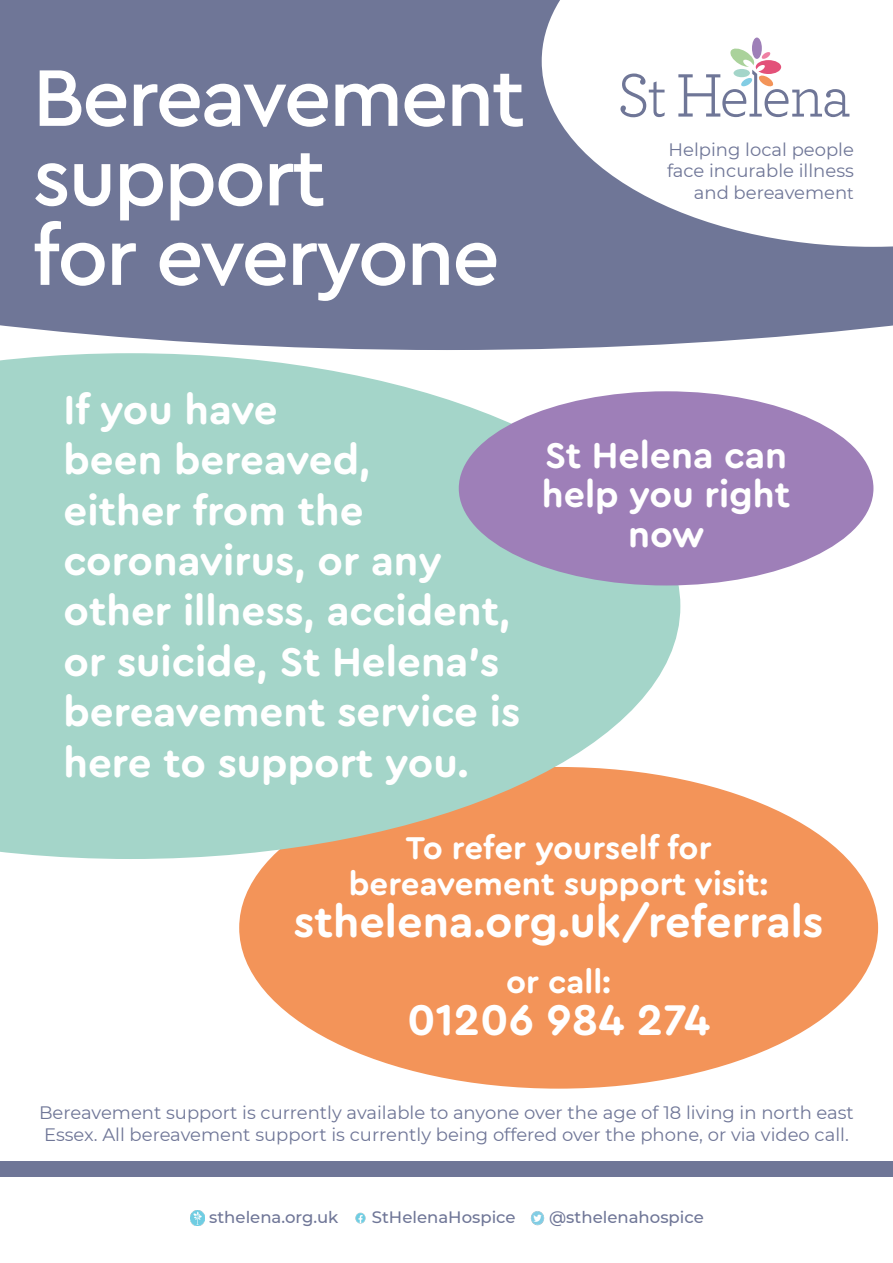
<style>
.page{position:relative;width:893px;height:1263px;background:#fff}
.page>*{position:absolute;margin:0;border:0;box-sizing:border-box;transform-origin:0 0}
.t1{font:500 84px/79.5px "Cera Pro";letter-spacing:-.03em;color:#fff}
.t2{font:700 45px "Cera Round Pro";color:#fff}
.t3{font:700 42px/50.4px "Cera Round Pro";color:#fff}
.t4{font:700 37.5px/39.6px "Cera Round Pro";color:#fff;text-align:center}
.t5{font:700 33px "Cera Round Pro";color:#fff}
.t6{font:18px/21.6px "Montserrat";color:#6f7697}
.t7{font:500 16.5px "Montserrat";color:#6f7697}
.s1{font-size:16.5px}
</style>
<div class="page">
<div style="left:0;top:0;width:893px;height:350px;background:#6f7697"></div>
<svg style="left:542px;top:0;width:351px;height:247px"></svg>
<div style="left:239px;top:767px;width:639px;height:322px;background:#f39459;border-radius:50%"></div>
<svg style="left:0;top:353px;width:680px;height:506px;background:#b0d3c5"></svg>
<div style="left:459px;top:391px;width:414px;height:194px;background:#9e7fb8;border-radius:50%"></div>
<div style="left:0;top:1161px;width:893px;height:16px;background:#6f7697"></div>
<svg style="left:620px;top:74px;width:45px;height:43px"></svg>
<div style="left:752px;top:38px;width:10px;height:21px;background:#9e7fb8;border-radius:50%"></div>
<svg style="left:678px;top:47px;width:171px;height:70px"></svg>
<img style="left:190px;top:1211px;width:14px;height:14px">
<img style="left:355px;top:1212px;width:11px;height:12px">
<img style="left:530px;top:1211px;width:14px;height:14px">
<p class="t1" style="left:33px;top:54px;width:494px">Bereavement support</p>
<p class="t1" style="left:33px;top:213px;width:469px">for everyone</p>
<p class="t6" style="left:669px;top:138px;width:187px">Helping local people</p>
<p class="t6" style="left:667px;top:159px;width:188px">face incurable illness</p>
<p class="t6" style="left:694px;top:181px;width:162px">and bereavemen<span class="s1">t</span></p>
<p class="t3" style="left:63px;top:382px;width:216px">If you have</p>
<p class="t3" style="left:63px;top:433px;width:308px">been bereaved,</p>
<p class="t3" style="left:63px;top:483px;width:458px">either from the coronavirus, or any other illness, accident, or suicide, St Helena’s bereavement service is here to support you.</p>
<p class="t4" style="left:542px;top:433px;width:250px">St Helena can help you right now</p>
<p class="t5" style="left:406px;top:825px;width:307px">To refer yourself for</p>
<p class="t5" style="left:349px;top:861px;width:421px">bereavement support visit:</p>
<p class="t2" style="left:294px;top:891px;width:531px">sthelena.org.uk/referrals</p>
<p class="t5" style="left:506px;top:959px;width:106px">or call:</p>
<p class="t2" style="left:407px;top:988px;width:304px">01206 984 274</p>
<p class="t6" style="left:39px;top:1101px;width:816px">Bereavement support is currently available to anyone over the age of 18 living in north east<br>Essex. All bereavement support is currently being offered over the phone, or via video call.</p>
<p class="t7" style="left:209px;top:1206px;width:131px">sthelena.org.uk</p>
<p class="t7" style="left:372px;top:1206px;width:145px">StHelenaHospice</p>
<p class="t7" style="left:549px;top:1206px;width:156px">@sthelenahospice</p>
</div>
